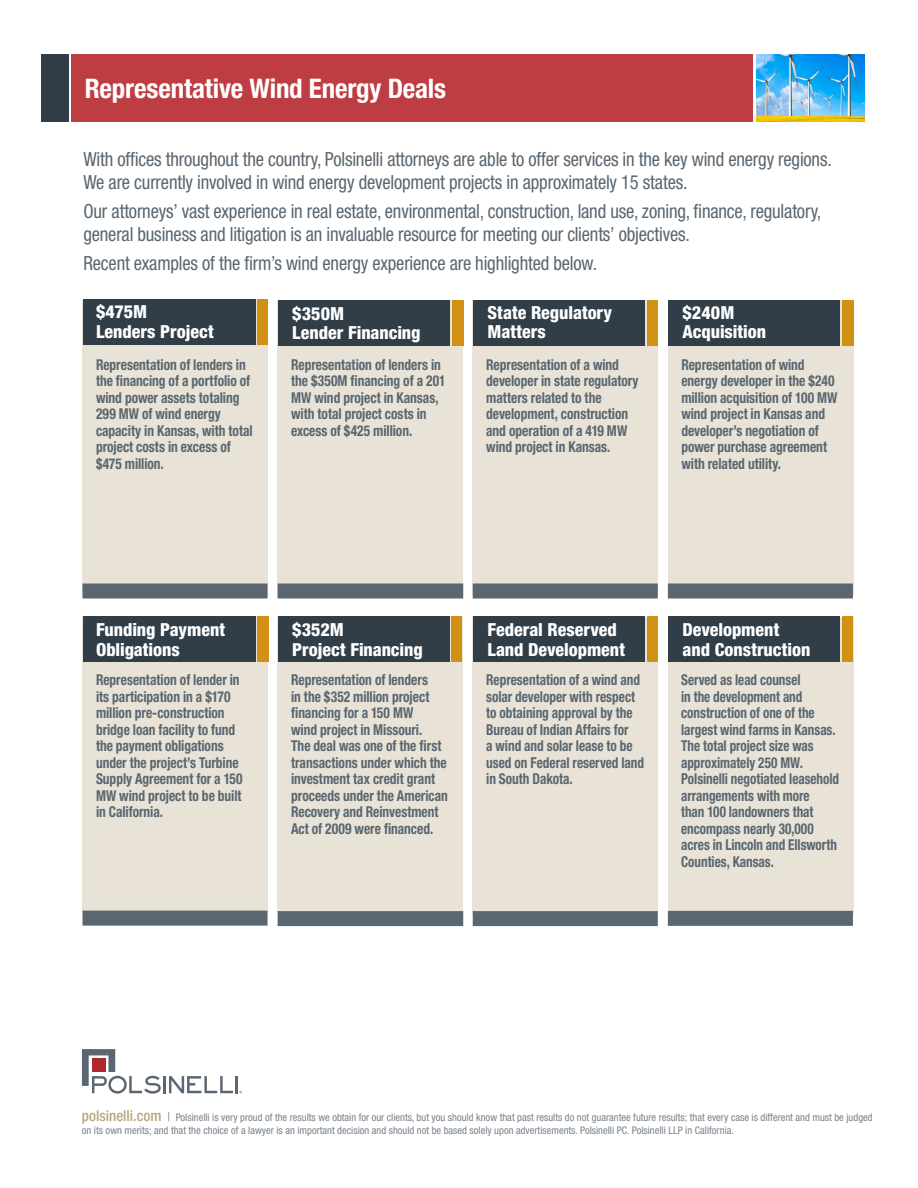
<style>
.page{position:relative;width:918px;height:1188px;background:#fff}
.page>*{position:absolute;margin:0;border:0;box-sizing:border-box;transform-origin:0 0}
.Title_Bar_Text{font:700 condensed 27px "Helvetica Neue LT Std";letter-spacing:-.005em;color:#fff}
.Overview_Lead_In_Par{font:condensed 19.5px/22.5px "Helvetica Neue LT Std";letter-spacing:-.01em;color:#5a6670;scale:.95 1}
.Subheadings{font:800 condensed 18px/19.5px "Helvetica Neue LT Std";color:#fff}
.Subheadings-2{font:700 condensed 15px/16.5px "Helvetica Neue LT Std";letter-spacing:-.005em;color:#5a6670;scale:.9 1}
.Subheadings-3{font:700 condensed 15px/16.5px "Helvetica Neue LT Std";letter-spacing:-.005em;color:#5a6670;scale:.88 1}
.Subheadings-4{font:700 condensed 15px/16.5px "Helvetica Neue LT Std";letter-spacing:-.005em;color:#5a6670;scale:.89 1}
.t1{font:condensed 10.5px/12.6px "Helvetica Neue LT Std";color:#79828b}
.s1{font-weight:500;font-size:15px;color:#b7a67d}
.s2{font-size:12px}
</style>
<div class="page">
<img style="left:756px;top:54px;width:108px;height:68px">
<div style="left:71px;top:54px;width:682px;height:68px;background:#bd3d42"></div>
<div style="left:41px;top:54px;width:27px;height:68px;background:#313e48"></div>
<div style="left:82px;top:300px;width:186px;height:295px;background:#e8e3d6"></div>
<div style="left:82px;top:617px;width:186px;height:297px;background:#e8e3d6"></div>
<div style="left:83px;top:299px;width:173px;height:45px;background:#313e48"></div>
<div style="left:83px;top:617px;width:173px;height:45px;background:#313e48"></div>
<div style="left:257px;top:299px;width:11px;height:45px;background:#d09114"></div>
<div style="left:257px;top:617px;width:11px;height:45px;background:#d09114"></div>
<div style="left:473px;top:300px;width:185px;height:296px;background:#e8e3d6"></div>
<div style="left:473px;top:617px;width:185px;height:297px;background:#e8e3d6"></div>
<div style="left:668px;top:300px;width:186px;height:296px;background:#e8e3d6"></div>
<div style="left:668px;top:617px;width:186px;height:297px;background:#e8e3d6"></div>
<div style="left:278px;top:300px;width:185px;height:296px;background:#e8e3d6"></div>
<div style="left:278px;top:617px;width:185px;height:297px;background:#e8e3d6"></div>
<div style="left:278px;top:300px;width:172px;height:45px;background:#313e48"></div>
<div style="left:278px;top:617px;width:172px;height:45px;background:#313e48"></div>
<div style="left:452px;top:300px;width:11px;height:45px;background:#d09114"></div>
<div style="left:451px;top:617px;width:11px;height:45px;background:#d09114"></div>
<div style="left:473px;top:300px;width:172px;height:45px;background:#313e48"></div>
<div style="left:473px;top:617px;width:172px;height:45px;background:#313e48"></div>
<div style="left:647px;top:300px;width:11px;height:45px;background:#d09114"></div>
<div style="left:647px;top:617px;width:11px;height:45px;background:#d09114"></div>
<div style="left:668px;top:300px;width:172px;height:45px;background:#313e48"></div>
<div style="left:668px;top:617px;width:172px;height:45px;background:#313e48"></div>
<div style="left:842px;top:300px;width:12px;height:45px;background:#d09114"></div>
<div style="left:842px;top:617px;width:11px;height:45px;background:#d09114"></div>
<div style="left:82px;top:583px;width:186px;height:15px;background:#5a6670"></div>
<div style="left:473px;top:583px;width:185px;height:15px;background:#5a6670"></div>
<div style="left:668px;top:583px;width:185px;height:15px;background:#5a6670"></div>
<div style="left:278px;top:583px;width:185px;height:15px;background:#5a6670"></div>
<div style="left:82px;top:911px;width:186px;height:15px;background:#5a6670"></div>
<div style="left:473px;top:911px;width:185px;height:15px;background:#5a6670"></div>
<div style="left:668px;top:911px;width:185px;height:15px;background:#5a6670"></div>
<div style="left:278px;top:911px;width:185px;height:15px;background:#5a6670"></div>
<svg style="left:82px;top:1049px;width:160px;height:45px"></svg>
<p class="Title_Bar_Text" style="left:85px;top:72px;width:363px">Representative Wind Energy Deals</p>
<p class="Overview_Lead_In_Par" style="left:83px;top:148px;width:789px">With offices throughout the country, Polsinelli attorneys are able to offer services in the key wind energy regions.<br>We are currently involved in wind energy development projects in approximately 15 states.</p>
<p class="Overview_Lead_In_Par" style="left:83px;top:200px;width:778px">Our attorneys’ vast experience in real estate, environmental, construction, land use, zoning, finance, regulatory, general business and litigation is an invaluable resource for meeting our clients’ objectives.</p>
<p class="Overview_Lead_In_Par" style="left:83px;top:252px;width:542px">Recent examples of the firm’s wind energy experience are highlighted below.</p>
<p class="Subheadings" style="left:96px;top:302px;width:119px">$475M<br>Lenders Project</p>
<p class="Subheadings" style="left:683px;top:302px;width:85px">$240M<br>Acquisition</p>
<p class="Subheadings" style="left:292px;top:303px;width:130px">$350M<br>Lender Financing</p>
<p class="Subheadings" style="left:487px;top:302px;width:126px">State Regulatory<br>Matters</p>
<p class="Subheadings" style="left:681px;top:325px;width:53px">Energy</p>
<p class="Subheadings" style="left:291px;top:325px;width:44px">Retail</p>
<p class="Subheadings" style="left:486px;top:325px;width:44px">Retail</p>
<p class="Subheadings" style="left:681px;top:325px;width:44px">Retail</p>
<p class="Subheadings-2" style="left:96px;top:356px;width:176px">Representation of lenders in the financing of a portfolio of wind power assets totaling<br>299 MW of wind energy capacity in Kansas, with total project costs in excess of $475 million.</p>
<p class="Subheadings-2" style="left:291px;top:356px;width:173px">Representation of lenders in the $350M financing of a 201<br>MW wind project in Kansas, with total project costs in excess of $425 million.</p>
<p class="Subheadings-2" style="left:486px;top:356px;width:171px">Representation of a wind developer in state regulatory matters related to the development, construction and operation of a 419 MW wind project in Kansas.</p>
<p class="Subheadings-2" style="left:681px;top:356px;width:175px">Representation of wind energy developer in the $240 million acquisition of 100 MW wind project in Kansas and developer’s negotiation of power purchase agreement with related utility.</p>
<p class="Subheadings" style="left:96px;top:620px;width:131px">Funding Payment<br>Obligations</p>
<p class="Subheadings-2" style="left:96px;top:671px;width:164px">Representation of lender in its participation in a $170 million pre-construction bridge loan facility to fund the payment obligations under the project’s Turbine<br>Supply Agreement for a 150<br>MW wind project to be built in California.</p>
<p class="Subheadings" style="left:292px;top:620px;width:132px">$352M<br>Project Financing</p>
<p class="Subheadings" style="left:291px;top:626px;width:44px">Retail</p>
<p class="Subheadings" style="left:487px;top:620px;width:139px">Federal Reserved<br>Land Development</p>
<p class="Subheadings" style="left:486px;top:626px;width:44px">Retail</p>
<p class="Subheadings" style="left:683px;top:620px;width:129px">Development and Construction</p>
<p class="Subheadings" style="left:681px;top:626px;width:44px">Retail</p>
<p class="Subheadings" style="left:681px;top:626px;width:53px">Energy</p>
<p class="Subheadings-2" style="left:291px;top:671px;width:176px">Representation of lenders<br>in the $352 million project financing for a 150 MW<br>wind project in Missouri.<br>The deal was one of the first transactions under which the investment tax credit grant proceeds under the American<br>Recovery and Reinvestment<br>Act of 2009 were financed.</p>
<p class="Subheadings-4" style="left:486px;top:671px;width:179px">Representation of a wind and solar developer with respect to obtaining approval by the<br>Bureau of Indian Affairs for<br>a wind and solar lease to be used on Federal reserved land in South Dakota.</p>
<p class="Subheadings-3" style="left:681px;top:671px;width:181px">Served as lead counsel<br>in the development and construction of one of the largest wind farms in Kansas.<br>The total project size was approximately 250 MW.<br>Polsinelli negotiated leasehold arrangements with more<br>than 100 landowners that encompass nearly 30,000 acres in Lincoln and Ellsworth<br>Counties, Kansas.</p>
<p class="t1" style="left:82px;top:1111px;width:792px"><span class="s1">polsinelli.com</span> <span class="s2">|</span> Polsinelli is very proud of the results we obtain for our clients, but you should know that past results do not guarantee future results; that every case is different and must be judged on its own merits; and that the choice of a lawyer is an important decision and should not be based solely upon advertisements. Polsinelli PC. Polsinelli LLP in California.</p>
</div>
